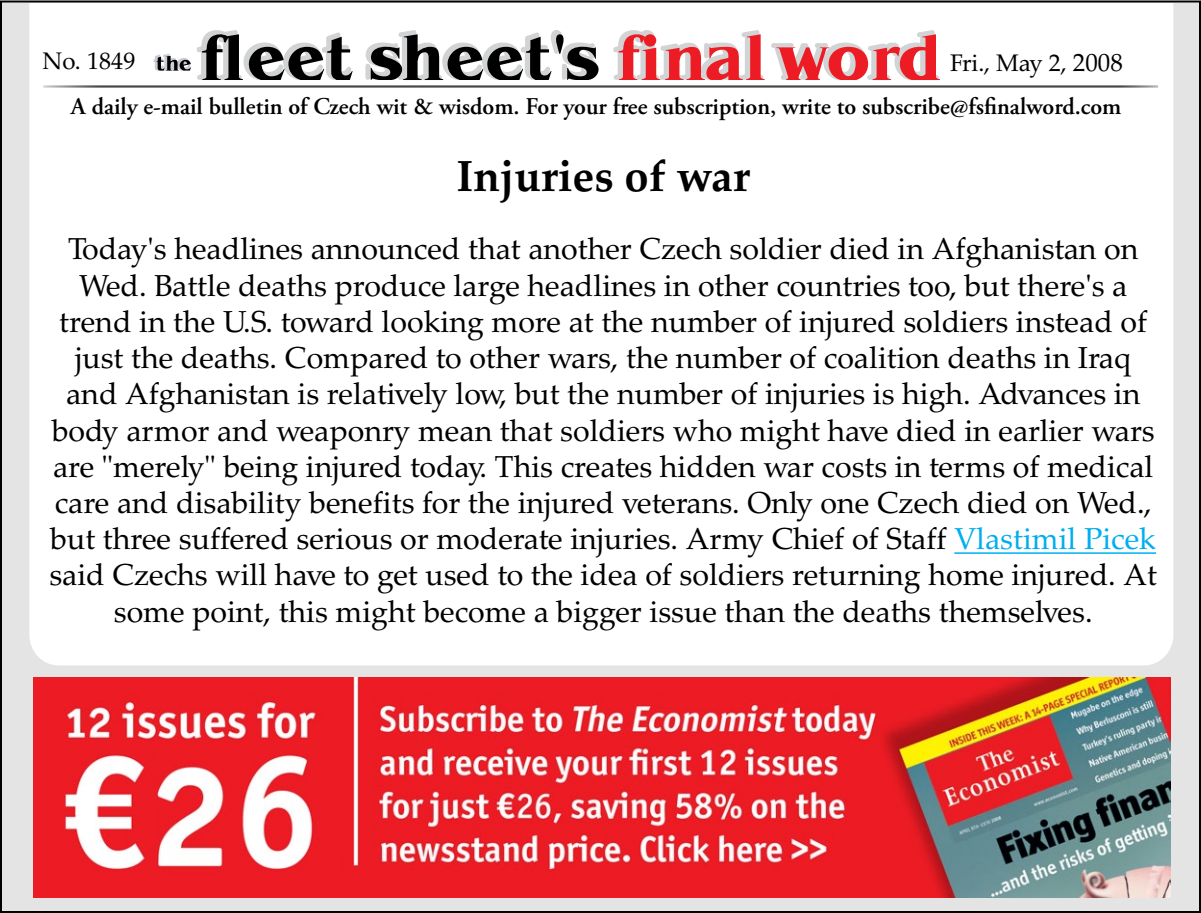
<style>
.page{position:relative;width:1201px;height:913px;background:#fff}
.page>*{position:absolute;margin:0;border:0;box-sizing:border-box;transform-origin:0 0}
.t1{font:700 43.6px "Palatino LTCE";color:#000}
.t2{font:30.4px/36.2px "Palatino LTCE";color:#000;text-align:center}
.t3{font:600 24px "Adobe Garamond Pro";color:#000}
.t4{font:24px "Palatino LTCE";letter-spacing:.005em;color:#000}
.s1{font-size:25px}
.s2{color:#00aeef}
</style>
<div class="page">
<div style="left:1px;top:1px;width:1198px;height:910px;background:#e5e4e4"></div>
<div style="left:28px;top:1px;width:1146px;height:665px;background:#fff"></div>
<img style="left:40px;top:83px;width:1120px;height:7px">
<svg style="left:153px;top:30px;width:446px;height:50px;background:#a3a3a4"></svg>
<svg style="left:611px;top:30px;width:328px;height:50px;background:#eda0a3"></svg>
<img style="left:34px;top:677px;width:1136px;height:220px">
<hr style="left:954px;top:552px;width:201px;height:1px;background:#00aeef">
<p class="t4" style="left:42px;top:47px;width:94px">No. 1849</p>
<p class="t4" style="left:949px;top:49px;width:174px">Fri., May 2, <span class="s1">2008</span></p>
<p class="t3" style="left:71px;top:93px;width:1051px">A daily e-mail bulletin of Czech wit &amp; wisdom. For your free subscription, write to subscribe@fsfinalword.com</p>
<h1 class="t1" style="left:456px;top:150px;width:295px">Injuries of war</h1>
<p class="t2" style="left:49px;top:231px;width:1108px">Today's headlines announced that another Czech soldier died in Afghanistan on Wed. Battle deaths produce large headlines in other countries too, but there's a trend in the U.S. toward looking more at the number of injured soldiers instead of just the deaths. Compared to other wars, the number of coalition deaths in Iraq and Afghanistan is relatively low, but the number of injuries is high. Advances in body armor and weaponry mean that soldiers who might have died in earlier wars are "merely" being injured today. This creates hidden war costs in terms of medical care and disability benefits for the injured veterans. Only one Czech died on Wed., but three suffered serious or moderate injuries. Army Chief of Staff <span class="s2">Vlastimil Picek </span>said Czechs will have to get used to the idea of soldiers returning home injured. At some point, this might become a bigger issue than the deaths themselves.</p>
</div>
